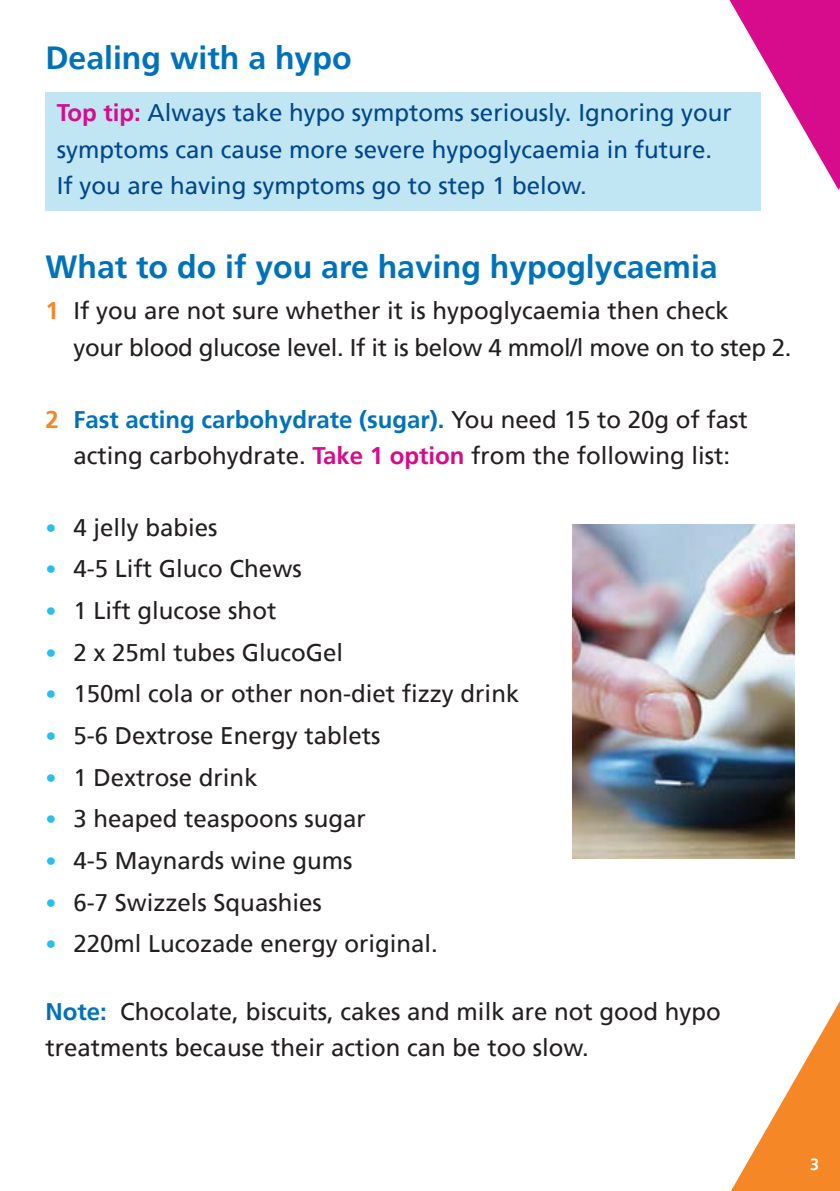
<style>
.page{position:relative;width:840px;height:1191px;background:#fff}
.page>*{position:absolute;margin:0;border:0;box-sizing:border-box;transform-origin:0 0}
.Large_title{font:700 32px "Frutiger";color:#0072bc}
.Bullet_points{font:24px/36px "Frutiger";color:#231f20;text-align:center}
.Bullet_points-2{font:24px/36px "Frutiger";color:#01468c}
.t1{font:700 16px "Frutiger";color:#fff}
.s1{font-weight:700;color:#d70c8c}
.s2{font-weight:700;color:#f58727}
.s3{font-weight:700;color:#0072bc}
.s4{font-size:22px;color:#26bff0}
</style>
<div class="page">
<svg style="left:731px;top:1003px;width:108px;height:188px"></svg>
<svg style="left:729px;top:0;width:110px;height:190px"></svg>
<div style="left:45px;top:92px;width:715px;height:118px;background:#bfe6f2"></div>
<img style="left:572px;top:524px;width:222px;height:334px">
<p class="Large_title" style="left:45px;top:39px;width:307px">Dealing with a hypo</p>
<p class="Bullet_points-2" style="left:57px;top:95px;width:676px"><span class="s1">Top tip:</span> Always take hypo symptoms seriously. Ignoring your symptoms can cause more severe hypoglycaemia in future.</p>
<p class="Bullet_points-2" style="left:57px;top:167px;width:531px">If you are having symptoms go to step 1 below.</p>
<p class="Large_title" style="left:45px;top:248px;width:673px">What to do if you are having hypoglycaemia</p>
<p class="Bullet_points" style="left:45px;top:293px;width:684px"><span class="s2">1</span> If you are not sure whether it is hypoglycaemia then check</p>
<p class="Bullet_points" style="left:73px;top:329px;width:719px">your blood glucose level. If it is below 4 mmol/l move on to step 2.</p>
<p class="Bullet_points" style="left:45px;top:401px;width:703px"><span class="s2">2</span> <span class="s3">Fast acting carbohydrate (sugar).</span> You need 15 to 20g of fast acting carbohydrate. <span class="s1">Take 1 option</span> from the following list:</p>
<p class="Bullet_points" style="left:45px;top:509px;width:174px"><span class="s4">•</span> 4 jelly babies</p>
<p class="Bullet_points" style="left:45px;top:551px;width:258px"><span class="s4">•</span> 4-5 Lift Gluco Chews</p>
<p class="Bullet_points" style="left:45px;top:592px;width:232px"><span class="s4">•</span> 1 Lift glucose shot</p>
<p class="Bullet_points" style="left:45px;top:634px;width:299px"><span class="s4">•</span> 2 x 25ml tubes GlucoGel</p>
<p class="Bullet_points" style="left:45px;top:676px;width:475px"><span class="s4">•</span> 150ml cola or other non-diet fizzy drink</p>
<p class="Bullet_points" style="left:45px;top:717px;width:336px"><span class="s4">•</span> 5-6 Dextrose Energy tablets</p>
<p class="Bullet_points" style="left:45px;top:759px;width:214px"><span class="s4">•</span> 1 Dextrose drink</p>
<p class="Bullet_points" style="left:45px;top:801px;width:322px"><span class="s4">•</span> 3 heaped teaspoons sugar</p>
<p class="Bullet_points" style="left:45px;top:843px;width:308px"><span class="s4">•</span> 4-5 Maynards wine gums</p>
<p class="Bullet_points" style="left:45px;top:884px;width:278px"><span class="s4">•</span> 6-7 Swizzels Squashies</p>
<p class="Bullet_points" style="left:45px;top:926px;width:394px"><span class="s4">•</span> 220ml Lucozade energy original.</p>
<p class="Bullet_points" style="left:45px;top:993px;width:676px;text-align:left"><span class="s3">Note:</span> Chocolate, biscuits, cakes and milk are not good hypo treatments because their action can be too slow.</p>
<p class="t1" style="left:809px;top:1154px;width:10px">3</p>
</div>
